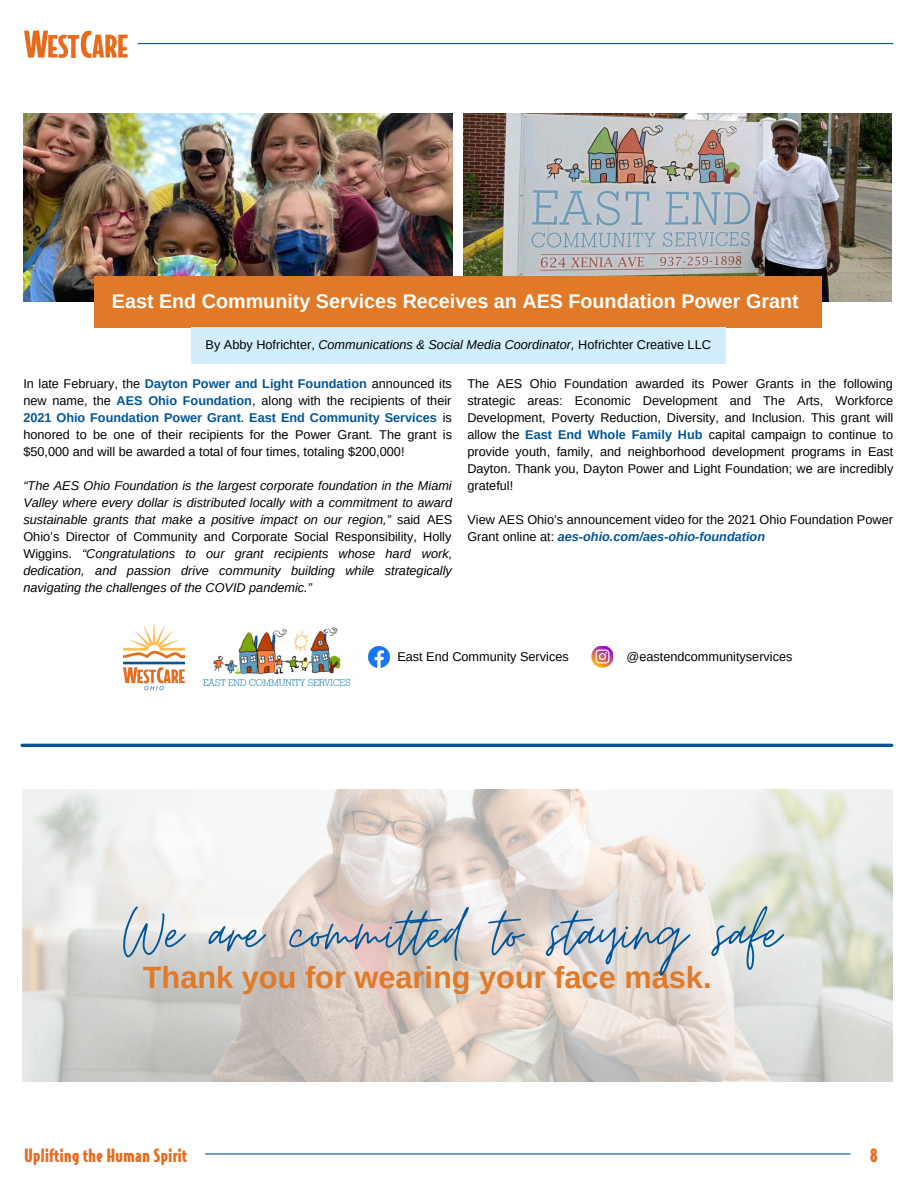
<style>
.page{position:relative;width:918px;height:1188px;background:#fff}
.page>*{position:absolute;margin:0;border:0;box-sizing:border-box;transform-origin:0 0}
.t1{font:72.3px "Moon Time";color:#005699}
.t2{font:700 30.75px "Arimo";color:#e07a28}
.t3{font:700 19.8px "Arimo";color:#fff}
.t4{font:900 16.95px "OPTI Jake";color:#e66c1f}
.t5{font:12.75px/17px "Arimo";color:#000;text-align:justify}
.t6{font:italic 12.75px/17px "Arimo";color:#000;text-align:justify}
.s1{font-style:italic}
.s2{font-weight:700;color:#005699}
.s3{font-style:normal}
.s4{font-weight:700;font-style:italic;color:#005699}
</style>
<div class="page">
<img style="left:463px;top:113px;width:429px;height:188px">
<img style="left:23px;top:113px;width:429px;height:188px">
<div style="left:94px;top:276px;width:728px;height:51px;background:#e07a28"></div>
<hr style="left:22px;top:744px;width:870px;height:3px;background:#005699">
<hr style="left:138px;top:43px;width:755px;height:1px;background:#005699">
<img style="left:24px;top:30px;width:104px;height:27px">
<hr style="left:206px;top:1153px;width:644px;height:2px;background:#005699">
<div style="left:191px;top:328px;width:535px;height:36px;background:#d2eefc"></div>
<img style="left:203px;top:627px;width:148px;height:60px">
<img style="left:124px;top:622px;width:60px;height:69px">
<img style="left:368px;top:646px;width:22px;height:21px">
<img style="left:591px;top:646px;width:22px;height:21px">
<img style="left:23px;top:789px;width:869px;height:293px">
<p class="t3" style="left:112px;top:290px;width:688px">East End Community Services Receives an AES Foundation Power Grant</p>
<p class="t5" style="left:206px;top:336px;width:507px">By Abby Hofrichter, <span class="s1">Communications &amp; Social Media Coordinator,</span> Hofrichter Creative LLC</p>
<p class="t5" style="left:23px;top:376px;width:430px">In late February, the <span class="s2">Dayton Power and Light Foundation</span> announced its new name, the <span class="s2">AES Ohio Foundation</span>, along with the recipients of their <span class="s2">2021 Ohio Foundation Power Grant</span>. <span class="s2">East End Community Services</span> is honored to be one of their recipients for the Power Grant. The grant is $50,000 and will be awarded a total of four times, totaling $200,000!</p>
<p class="t6" style="left:23px;top:477px;width:430px">“The AES Ohio Foundation is the largest corporate foundation in the Miami Valley where every dollar is distributed locally with a commitment to award sustainable grants that make a positive impact on our region,” <span class="s3">said AES Ohio’s Director of Community and Corporate Social Responsibility, Holly Wiggins.</span> “Congratulations to our grant recipients whose hard work, dedication, and passion drive community building while strategically navigating the challenges of the COVID pandemic.”</p>
<p class="t5" style="left:467px;top:376px;width:428px">The AES Ohio Foundation awarded its Power Grants in the following strategic areas: Economic Development and The Arts, Workforce Development, Poverty Reduction, Diversity, and Inclusion. This grant will allow the <span class="s2">East End Whole Family Hub</span> capital campaign to continue to provide youth, family, and neighborhood development programs in East Dayton. Thank you, Dayton Power and Light Foundation; we are incredibly grateful!</p>
<p class="t5" style="left:467px;top:511px;width:427px">View AES Ohio’s announcement video for the 2021 Ohio Foundation Power<br>Grant online at: <span class="s4">aes-ohio.com/aes-ohio-foundation</span></p>
<p class="t5" style="left:397px;top:648px;width:173px">East End Community Services</p>
<p class="t5" style="left:627px;top:648px;width:168px">@eastendcommunityservices</p>
<p class="t1" style="left:123px;top:889px;width:659px">We are committed to staying safe</p>
<p class="t2" style="left:143px;top:960px;width:570px">Thank you for wearing your face mask.</p>
<p class="t4" style="left:24px;top:1148px;width:165px">Uplifting the Human Spirit</p>
<p class="t4" style="left:870px;top:1148px;width:10px">8</p>
</div>
